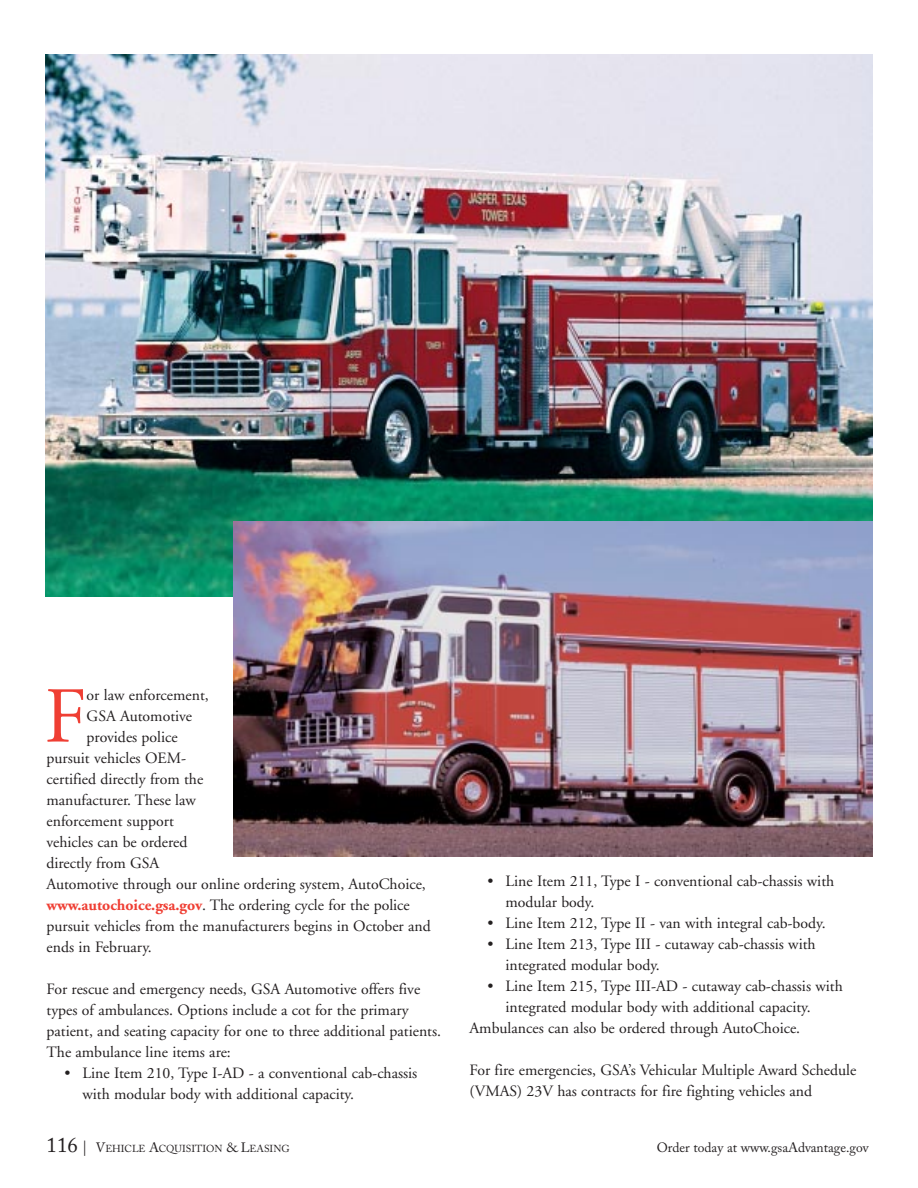
<style>
.page{position:relative;width:918px;height:1188px;background:#fff}
.page>*{position:absolute;margin:0;border:0;box-sizing:border-box;transform-origin:0 0}
.t1{font:79.05px "Adobe Garamond";color:#ef3e33}
.t2{font:15.75px/21px "Adobe Garamond";color:#231f20}
.t3{font:13.5px "Adobe Caslon";color:#231f20}
.t4{font:10.2px "Adobe Caslon";color:#231f20}
.s1{font-weight:700;color:#ef3e33}
.s2{font-size:21px}
.s3{font-size:15px}
.s4{font-size:13.5px}
</style>
<div class="page">
<img style="left:45px;top:54px;width:828px;height:543px">
<img style="left:233px;top:522px;width:640px;height:334px">
<h1 class="t1" style="left:44px;top:685px;width:44px">F</h1>
<p class="t2" style="left:87px;top:685px;width:124px">or law enforcement,</p>
<p class="t2" style="left:87px;top:706px;width:107px">GSA Automotive</p>
<p class="t2" style="left:87px;top:727px;width:93px">provides police</p>
<p class="t2" style="left:47px;top:748px;width:141px">pursuit vehicles OEM-</p>
<p class="t2" style="left:47px;top:769px;width:158px">certified directly from the</p>
<p class="t2" style="left:47px;top:790px;width:151px">manufacturer. These law</p>
<p class="t2" style="left:47px;top:811px;width:129px">enforcement support</p>
<p class="t2" style="left:47px;top:832px;width:142px">vehicles can be ordered</p>
<p class="t2" style="left:47px;top:853px;width:114px">directly from GSA</p>
<p class="t2" style="left:47px;top:874px;width:381px">Automotive through our online ordering system, AutoChoice,</p>
<p class="t2" style="left:47px;top:895px;width:365px"><span class="s1">www.autochoice.gsa.gov</span>. The ordering cycle for the police</p>
<p class="t2" style="left:47px;top:916px;width:386px">pursuit vehicles from the manufacturers begins in October and</p>
<p class="t2" style="left:47px;top:937px;width:107px">ends in February.</p>
<p class="t2" style="left:47px;top:979px;width:396px">For rescue and emergency needs, GSA Automotive offers five types of ambulances. Options include a cot for the primary patient, and seating capacity for one to three additional patients.<br>The ambulance line items are:</p>
<p class="t2" style="left:83px;top:1063px;width:336px;text-indent:-18px">• Line Item 210, Type I-AD - a conventional cab-chassis with modular body with additional capacity.</p>
<p class="t2" style="left:506px;top:872px;width:330px;text-indent:-18px">• Line Item 211, Type I - conventional cab-chassis with modular body.</p>
<p class="t2" style="left:488px;top:914px;width:340px">• Line Item 212, Type II - van with integral cab-body.</p>
<p class="t2" style="left:506px;top:935px;width:312px;text-indent:-18px">• Line Item 213, Type III - cutaway cab-chassis with integrated modular body.</p>
<p class="t2" style="left:488px;top:977px;width:357px">• Line Item 215, Type III-AD - cutaway cab-chassis with</p>
<p class="t2" style="left:506px;top:998px;width:307px">integrated modular body with additional capacity.</p>
<p class="t2" style="left:470px;top:1019px;width:332px">Ambulances can also be ordered through AutoChoice.</p>
<p class="t2" style="left:470px;top:1061px;width:388px">For fire emergencies, GSA’s Vehicular Multiple Award Schedule (VMAS) 23V has contracts for fire fighting vehicles and</p>
<p class="t4" style="left:46px;top:1145px;width:245px"><span class="s2">116</span> <span class="s3">|</span> <span class="s4">V</span>EHICLE <span class="s4">A</span>CQUISITION <span class="s4">&amp; L</span>EASING</p>
<p class="t3" style="left:657px;top:1143px;width:213px">Order today at www.gsaAdvantage.gov</p>
</div>
